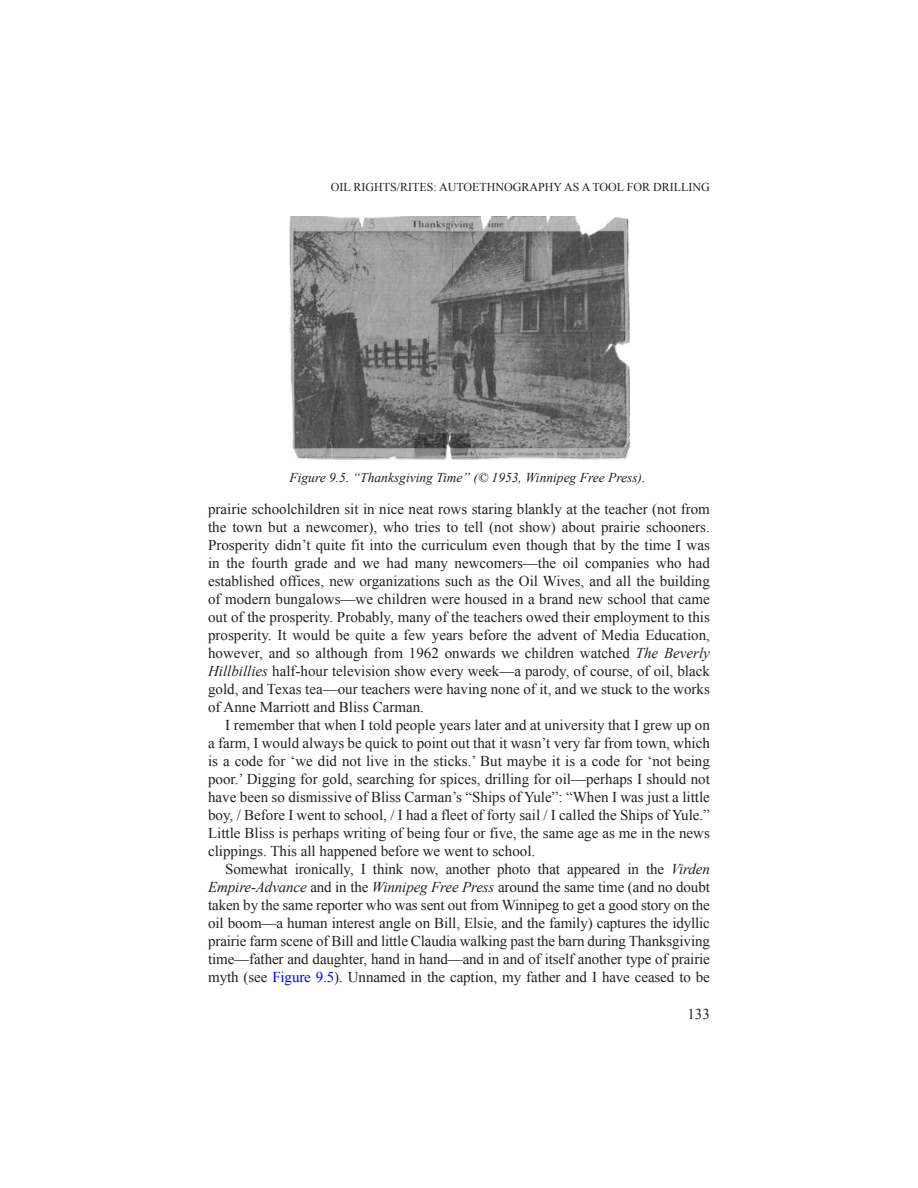
<style>
.page{position:relative;width:918px;height:1188px;background:#fff}
.page>*{position:absolute;margin:0;border:0;box-sizing:border-box;transform-origin:0 0}
.t1{font:15px/18px "Times New Roman";color:#231f20;text-align:justify}
.t2{font:italic 13.5px "Times New Roman";color:#231f20}
.t3{font:12px "Times New Roman";color:#231f20}
.s1{font-style:italic}
.s2{color:#00f}
</style>
<div class="page">
<img style="left:289px;top:216px;width:340px;height:243px">
<p class="t3" style="left:331px;top:181px;width:380px">OIL RIGHTS/RITES: AUTOETHNOGRAPHY AS A TOOL FOR DRILLING</p>
<p class="t2" style="left:290px;top:470px;width:358px">Figure 9.5. “Thanksgiving Time” (© 1953, Winnipeg Free Press).</p>
<p class="t1" style="left:208px;top:500px;width:503px">prairie schoolchildren sit in nice neat rows staring blankly at the teacher (not from the town but a newcomer), who tries to tell (not show) about prairie schooners.<br>Prosperity didn’t quite fit into the curriculum even though that by the time I was in the fourth grade and we had many newcomers—the oil companies who had established offices, new organizations such as the Oil Wives, and all the building of modern bungalows—we children were housed in a brand new school that came out of the prosperity. Probably, many of the teachers owed their employment to this prosperity. It would be quite a few years before the advent of Media Education, however, and so although from 1962 onwards we children watched <span class="s1">The Beverly Hillbillies</span> half-hour television show every week—a parody, of course, of oil, black gold, and Texas tea—our teachers were having none of it, and we stuck to the works of Anne Marriott and Bliss Carman.</p>
<p class="t1" style="left:208px;top:716px;width:503px;text-indent:17px">I remember that when I told people years later and at university that I grew up on a farm, I would always be quick to point out that it wasn’t very far from town, which is a code for ‘we did not live in the sticks.’ But maybe it is a code for ‘not being poor.’ Digging for gold, searching for spices, drilling for oil—perhaps I should not have been so dismissive of Bliss Carman’s “Ships of Yule”: “When I was just a little boy, / Before I went to school, / I had a fleet of forty sail / I called the Ships of Yule.” Little Bliss is perhaps writing of being four or five, the same age as me in the news clippings. This all happened before we went to school.</p>
<p class="t1" style="left:208px;top:860px;width:503px;text-indent:17px">Somewhat ironically, I think now, another photo that appeared in the <span class="s1">Virden Empire-Advance</span> and in the <span class="s1">Winnipeg Free Press</span> around the same time (and no doubt taken by the same reporter who was sent out from Winnipeg to get a good story on the oil boom—a human interest angle on Bill, Elsie, and the family) captures the idyllic prairie farm scene of Bill and little Claudia walking past the barn during Thanksgiving time—father and daughter, hand in hand—and in and of itself another type of prairie myth (see <span class="s2">Figure 9.5</span>). Unnamed in the caption, my father and I have ceased to be</p>
<p class="t1" style="left:687px;top:1005px;width:24px">133</p>
</div>
